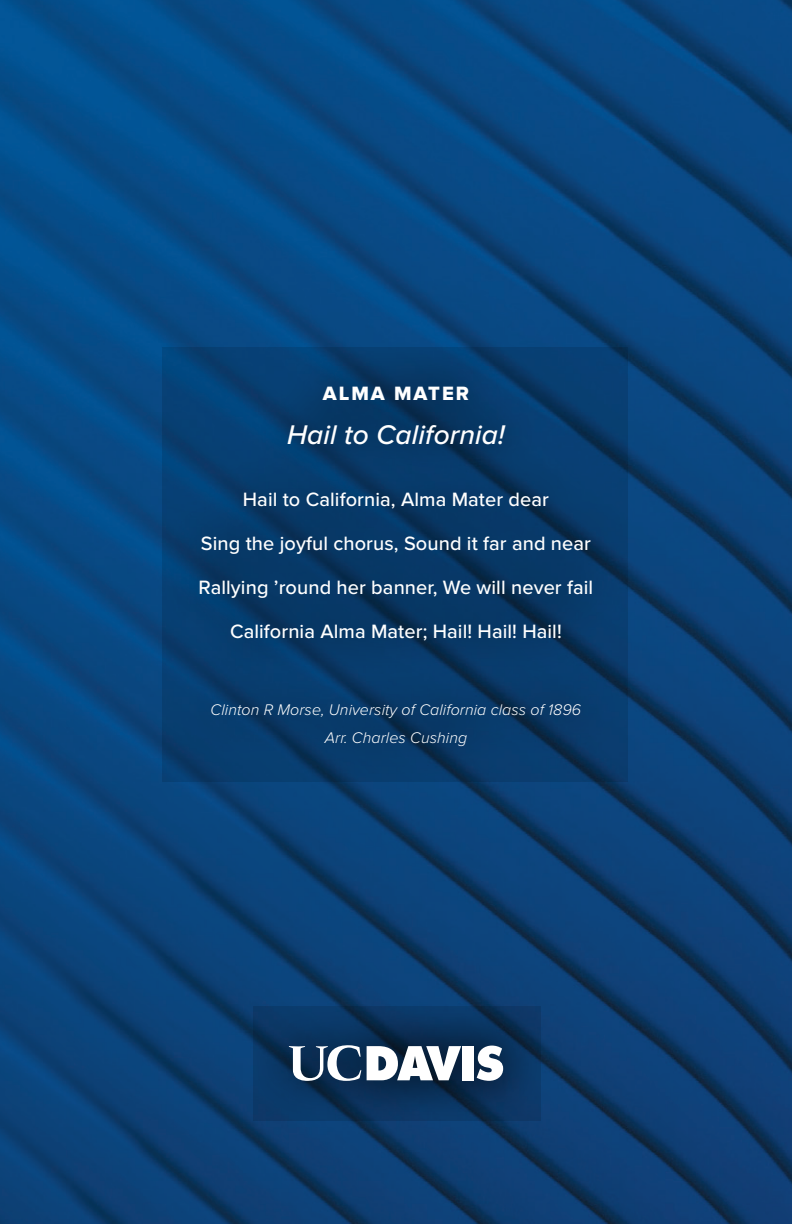
<style>
.page{position:relative;width:792px;height:1224px;background:#fff}
.page>*{position:absolute;margin:0;border:0;box-sizing:border-box;transform-origin:0 0}
.t1{font:italic 500 28px "Proxima Nova";letter-spacing:.005em;color:#fff}
.t2{font:500 20px "Proxima Nova";letter-spacing:.005em;color:#fff}
.t3{font:20px "Proxima Nova Extrabld";letter-spacing:.1em;color:#fff}
.t4{font:italic 300 16px/28px "Proxima Nova";letter-spacing:.005em;color:#fff;text-align:center}
</style>
<div class="page">
<img style="left:0;top:0;width:792px;height:1224px">
<svg style="left:253px;top:1006px;width:288px;height:114px;background:#0a325b"></svg>
<svg style="left:477px;top:1046px;width:26px;height:35px"></svg>
<div style="left:462px;top:1046px;width:12px;height:34px;background:#fff"></div>
<svg style="left:367px;top:1046px;width:94px;height:34px"></svg>
<svg style="left:288px;top:1045px;width:73px;height:36px"></svg>
<svg style="left:163px;top:347px;width:465px;height:434px;background:#073968"></svg>
<p class="t3" style="left:323px;top:382px;width:148px">ALMA MATER</p>
<h1 class="t1" style="left:287px;top:419px;width:219px">Hail to California!</h1>
<p class="t2" style="left:243px;top:488px;width:308px">Hail to California, Alma Mater dear</p>
<p class="t2" style="left:201px;top:532px;width:392px">Sing the joyful chorus, Sound it far and near</p>
<p class="t2" style="left:199px;top:576px;width:396px">Rallying ’round her banner, We will never fail</p>
<p class="t2" style="left:230px;top:620px;width:333px">California Alma Mater; Hail! Hail! Hail!</p>
<p class="t4" style="left:211px;top:696px;width:372px">Clinton R Morse, University of California class of 1896<br>Arr. Charles Cushing</p>
</div>
